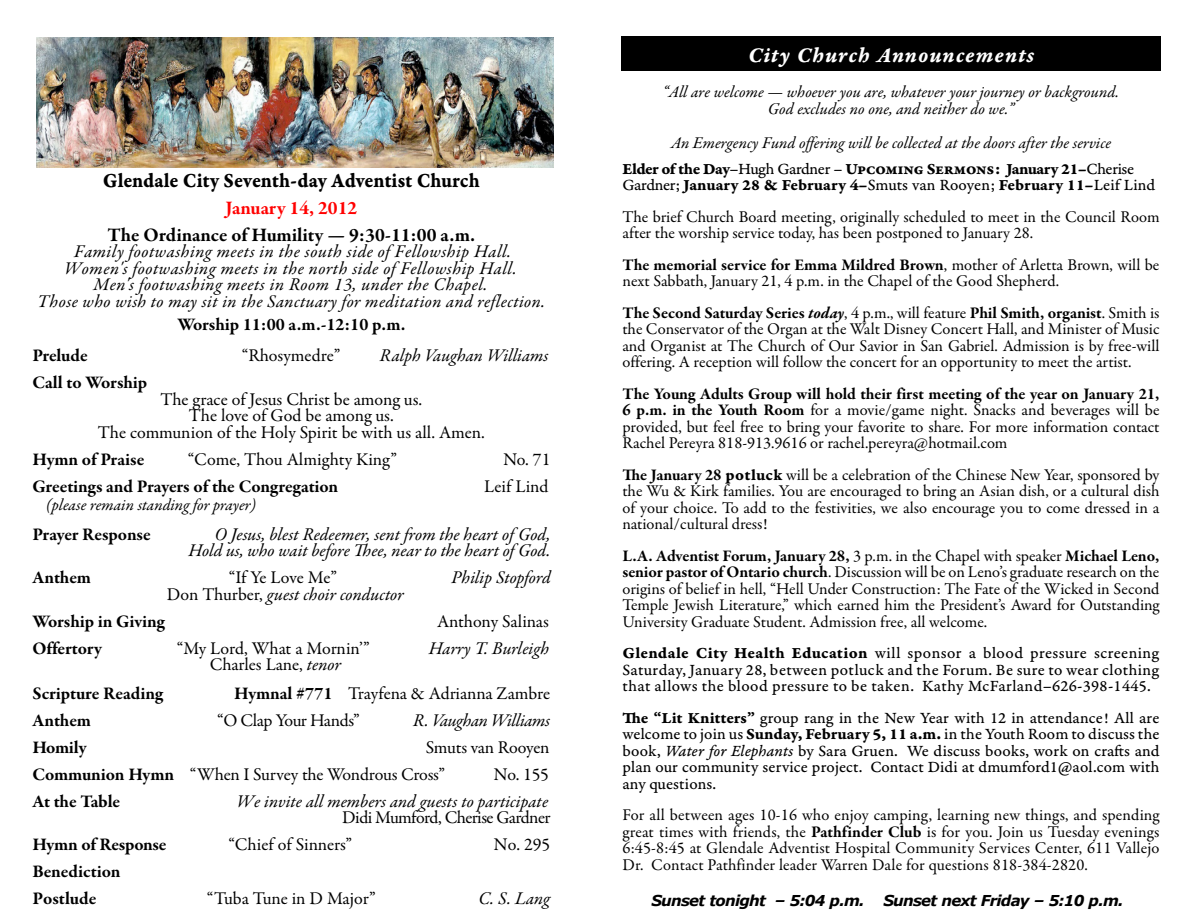
<style>
.page{position:relative;width:1188px;height:918px;background:#fff}
.page>*{position:absolute;margin:0;border:0;box-sizing:border-box;transform-origin:0 0}
.t1{font:22.5px "Garamond Premr Pro Bd It Capt";letter-spacing:.04em;color:#fff}
.t2{font:21.45px "Garamond Premr Pro Bd Capt";letter-spacing:-.005em;color:#000;scale:.91 1}
.t3{font:700 19.5px "Garamond Premr Pro";letter-spacing:-.005em;color:#000}
.t4{font:700 19.5px "Garamond Premr Pro";color:#f00}
.t5{font:18px/16.5px "Garamond Premr Pro";letter-spacing:-.005em;color:#000;text-align:center}
.t6{font:italic 18px/16.5px "Garamond Premr Pro";letter-spacing:.015em;color:#000;text-align:center}
.t7{font:700 18px/27px "Garamond Premr Pro";letter-spacing:-.005em;color:#000}
.t8{font:italic 18px/16.5px "Garamond Premr Pro";letter-spacing:-.005em;color:#000;text-align:right}
.t9{font:18px "Garamond Premr Pro";letter-spacing:-.035em;color:#000}
.t10{font:italic 18px "Garamond Premr Pro";letter-spacing:-.02em;color:#000}
.t11{font:18px "Garamond Premr Pro";letter-spacing:-.025em;color:#000}
.t12{font:16.5px/16.5px "Garamond Premr Pro";color:#000;text-align:justify}
.t13{font:16.5px/16.5px "Garamond Premr Pro Capt";letter-spacing:.01em;color:#000;text-align:justify}
.t14{font:italic 16.5px/16.5px "Garamond Premr Pro";color:#000;text-align:center}
.t15{font:16.5px "Garamond Premr Pro Bd Capt";letter-spacing:-.035em;color:#000}
.t16{font:italic 700 15px "Verdana";letter-spacing:-.05em;color:#000}
.s1{font-style:normal}
.s2{font-style:italic}
.s3{font-weight:700}
.s4{font-family:"Garamond Premr Pro Capt"}
.s5{font-family:"Garamond Premr Pro Bd Capt"}
.s6{font-weight:700;font-style:italic}
.s7{font-family:"Garamond Premr Pro It Capt"}
</style>
<div class="page">
<img style="left:37px;top:38px;width:516px;height:129px">
<div style="left:621px;top:37px;width:540px;height:34px;background:#000"></div>
<h2 class="t2" style="left:103px;top:168px;width:416px">Glendale City Seventh-day Adventist Church</h2>
<p class="t4" style="left:226px;top:196px;width:133px">January 14, 2012</p>
<p class="t3" style="left:108px;top:223px;width:369px">The Ordinance of Humility — 9:30-11:00 a.m.</p>
<p class="t6" style="left:38px;top:245px;width:509px">Family footwashing meets in the south side of Fellowship Hall.<br>Women's footwashing meets in the north side of Fellowship Hall.<br>Men's footwashing meets in Room 13, under the Chapel.<br>Those who wish to may sit in the Sanctuary for meditation and reflection.</p>
<p class="t7" style="left:177px;top:311px;width:229px">Worship 11:00 a.m.-12:10 p.m.</p>
<p class="t7" style="left:32px;top:342px;width:57px">Prelude</p>
<p class="t5" style="left:242px;top:348px;width:100px">“Rhosymedre”</p>
<p class="t6" style="left:380px;top:348px;width:170px">Ralph Vaughan Williams</p>
<p class="t7" style="left:32px;top:369px;width:116px">Call to Worship</p>
<p class="t5" style="left:98px;top:391px;width:389px">The grace of Jesus Christ be among us.<br>The love of God be among us.<br>The communion of the Holy Spirit be with us all. Amen.</p>
<p class="t7" style="left:32px;top:446px;width:114px">Hymn of Praise</p>
<p class="t5" style="left:188px;top:451px;width:211px">“Come, Thou Almighty King”</p>
<p class="t5" style="left:503px;top:451px;width:48px">No. 71</p>
<p class="t7" style="left:32px;top:473px;width:308px">Greetings and Prayers of the Congregation</p>
<p class="t5" style="left:484px;top:478px;width:66px">Leif Lind</p>
<p class="t14" style="left:46px;top:497px;width:212px">(please remain standing for prayer)</p>
<p class="t7" style="left:32px;top:521px;width:120px">Prayer Response</p>
<p class="t8" style="left:188px;top:527px;width:364px">O Jesus, blest Redeemer, sent from the heart of God,<br>Hold us, who wait before Thee, near to the heart of God.</p>
<p class="t7" style="left:32px;top:564px;width:60px">Anthem</p>
<p class="t5" style="left:229px;top:570px;width:110px">“If Ye Love Me”</p>
<p class="t8" style="left:452px;top:570px;width:101px">Philip Stopford</p>
<p class="t8" style="left:167px;top:587px;width:238px"><span class="s1">Don Thurber,</span> guest choir conductor</p>
<p class="t7" style="left:32px;top:608px;width:134px">Worship in Giving</p>
<p class="t5" style="left:437px;top:613px;width:114px">Anthony Salinas</p>
<p class="t7" style="left:32px;top:635px;width:71px">Offertory</p>
<p class="t5" style="left:177px;top:640px;width:194px">“My Lord, What a Mornin’”</p>
<p class="t6" style="left:429px;top:641px;width:122px">Harry T. Burleigh</p>
<p class="t5" style="left:210px;top:657px;width:133px">Charles Lane, <span class="s2">tenor</span></p>
<p class="t7" style="left:32px;top:680px;width:132px">Scripture Reading</p>
<p class="t5" style="left:234px;top:685px;width:318px"><span class="s3">Hymnal #771</span> Trayfena &amp; Adrianna Zambre</p>
<p class="t7" style="left:32px;top:707px;width:60px">Anthem</p>
<p class="t11" style="left:217px;top:709px;width:144px">“O Clap Your Hands”</p>
<p class="t10" style="left:413px;top:709px;width:139px">R. Vaughan Williams</p>
<p class="t7" style="left:32px;top:734px;width:56px">Homily</p>
<p class="t5" style="left:32px;top:734px;width:519px;line-height:27px;text-align:left;text-indent:393px">Smuts van Rooyen<br><span class="s3">Communion Hymn</span> “When I Survey the Wondrous Cross”</p>
<p class="t5" style="left:494px;top:766px;width:57px">No. 155</p>
<p class="t7" style="left:32px;top:788px;width:89px">At the Table</p>
<p class="t6" style="left:237px;top:794px;width:313px">We invite all members and guests to participate</p>
<p class="t9" style="left:342px;top:807px;width:210px">Didi Mumford, Cherise Gardner</p>
<p class="t7" style="left:32px;top:831px;width:136px">Hymn of Response</p>
<p class="t5" style="left:228px;top:837px;width:125px">“Chief of Sinners”</p>
<p class="t5" style="left:494px;top:837px;width:58px">No. 295</p>
<p class="t7" style="left:32px;top:858px;width:90px">Benediction<br>Postlude</p>
<p class="t5" style="left:207px;top:891px;width:171px">“Tuba Tune in D Major”</p>
<p class="t6" style="left:478px;top:891px;width:73px">C. S. Lang</p>
<h1 class="t1" style="left:748px;top:42px;width:287px">City Church Announcements</h1>
<p class="t14" style="left:663px;top:85px;width:458px">“All are welcome — whoever you are, whatever your journey or background.<br>God excludes no one, and neither do we.”</p>
<p class="t14" style="left:671px;top:136px;width:442px">An Emergency Fund offering will be collected at the doors after the service</p>
<p class="t15" style="left:622px;top:159px;width:513px">Elder of the Day<span class="s4">–Hugh Gardner –</span> Upcoming Sermons: January 21–<span class="s4">Cherise</span></p>
<p class="t13" style="left:622px;top:178px;width:534px">Gardner; <span class="s5">January 28 &amp; February 4–</span>Smuts van Rooyen; <span class="s5">February 11–</span>Leif Lind</p>
<p class="t12" style="left:622px;top:209px;width:539px">The brief Church Board meeting, originally scheduled to meet in the Council Room after the worship service today, has been postponed to January 28.</p>
<p class="t12" style="left:622px;top:257px;width:538px"><span class="s3">The memorial service for Emma Mildred Brown</span>, mother of Arletta Brown, will be next Sabbath, January 21, 4 p.m. in the Chapel of the Good Shepherd.</p>
<p class="t12" style="left:622px;top:305px;width:539px"><span class="s3">The Second Saturday Series</span> <span class="s6">today</span>, 4 p.m., will feature <span class="s3">Phil Smith, organist</span>. Smith is the Conservator of the Organ at the Walt Disney Concert Hall, and Minister of Music and Organist at The Church of Our Savior in San Gabriel. Admission is by free-will offering. A reception will follow the concert for an opportunity to meet the artist.</p>
<p class="t12" style="left:622px;top:386px;width:539px"><span class="s3">The Young Adults Group will hold their first meeting of the year on January 21, 6 p.m. in the Youth Room</span> for a movie/game night. Snacks and beverages will be provided, but feel free to bring your favorite to share. For more information contact Rachel Pereyra 818-913.9616 or rachel.pereyra@hotmail.com</p>
<p class="t12" style="left:622px;top:467px;width:539px"><span class="s3">The January 28</span> <span class="s5">potluck</span> will be a celebration of the Chinese New Year, sponsored by the Wu &amp; Kirk families. You are encouraged to bring an Asian dish, or a cultural dish of your choice. To add to the festivities, we also encourage you to come dressed in a national/cultural dress!</p>
<p class="t12" style="left:623px;top:548px;width:539px"><span class="s3">L.A. Adventist Forum, January 28,</span> 3 p.m. in the Chapel with speaker <span class="s3">Michael Leno, senior pastor of Ontario church</span>. Discussion will be on Leno’s graduate research on the origins of belief in hell, “Hell Under Construction: The Fate of the Wicked in Second Temple Jewish Literature,” which earned him the President’s Award for Outstanding University Graduate Student. Admission free, all welcome.</p>
<p class="t13" style="left:623px;top:646px;width:538px"><span class="s5">Glendale City Health Education</span> will sponsor a blood pressure screening Saturday, January 28, between potluck and the Forum. Be sure to wear clothing that allows the blood pressure to be taken. Kathy McFarland–626-398-1445.</p>
<p class="t13" style="left:623px;top:710px;width:539px"><span class="s5">The “Lit Knitters”</span> group rang in the New Year with 12 in attendance! All are welcome to join us <span class="s5">Sunday, February 5, 11 a.m.</span> in the Youth Room to discuss the book, <span class="s7">Water for Elephants</span> by Sara Gruen. We discuss books, work on crafts and plan our community service project. Contact Didi at dmumford1@aol.com with any questions.</p>
<p class="t12" style="left:623px;top:807px;width:539px">For all between ages 10-16 who enjoy camping, learning new things, and spending great times with friends, the <span class="s3">Pathfinder Club</span> is for you. Join us Tuesday evenings 6:45-8:45 at Glendale Adventist Hospital Community Services Center, 611 Vallejo Dr. Contact Pathfinder leader Warren Dale for questions 818-384-2820.</p>
<p class="t16" style="left:651px;top:891px;width:215px">Sunset tonight – 5:04 p.m.</p>
<p class="t16" style="left:883px;top:891px;width:242px">Sunset next Friday – 5:10 p.m.</p>
</div>
